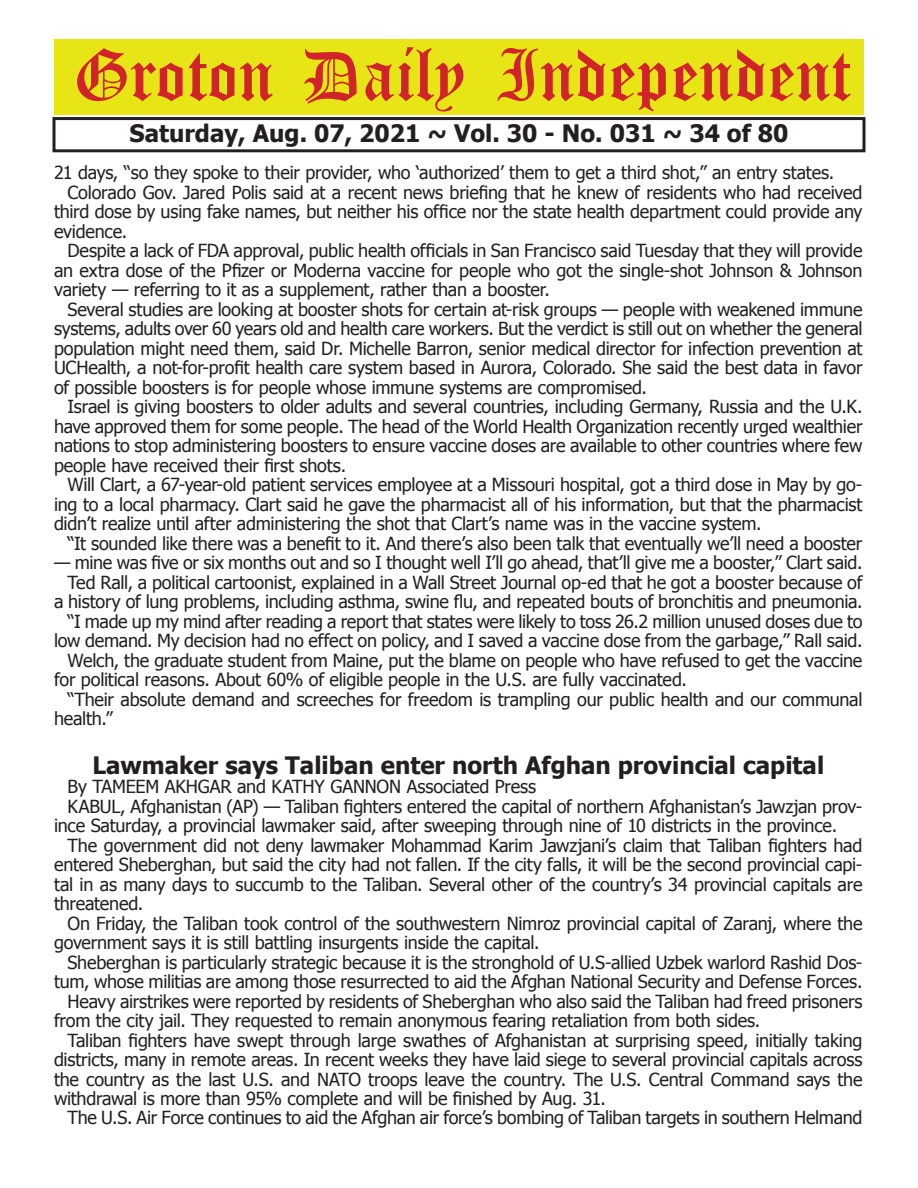
<style>
.page{position:relative;width:918px;height:1188px;background:#fff}
.page>*{position:absolute;margin:0;border:0;box-sizing:border-box;transform-origin:0 0}
.t1{font:54px "Old English Five";color:#d1232a}
.t2{font:700 24px "Tahoma";color:#231f20}
.t3{font:18px "Tahoma";letter-spacing:-.015em;color:#231f20}
</style>
<div class="page">
<div style="left:52px;top:117px;width:814px;height:35px;border:3px solid #231f20"></div>
<div style="left:54px;top:40px;width:810px;height:75px;background:#e7e515"></div>
<h1 class="t1" style="left:73px;top:50px;width:779px">Groton Daily Independent</h1>
<h2 class="t2" style="left:130px;top:116px;width:660px">Saturday, Aug. 07, 2021 ~ Vol. 30 - No. 031 ~ 34 of 80</h2>
<p class="t3" style="left:54px;top:161px;width:782px">21 days, “so they spoke to their provider, who ‘authorized’ them to get a third shot,” an entry states.</p>
<p class="t3" style="left:68px;top:180px;width:796px">Colorado Gov. Jared Polis said at a recent news briefing that he knew of residents who had received</p>
<p class="t3" style="left:54px;top:200px;width:810px">third dose by using fake names, but neither his office nor the state health department could provide any</p>
<p class="t3" style="left:54px;top:219px;width:75px">evidence.</p>
<p class="t3" style="left:68px;top:239px;width:796px">Despite a lack of FDA approval, public health officials in San Francisco said Tuesday that they will provide</p>
<p class="t3" style="left:54px;top:258px;width:810px">an extra dose of the Pfizer or Moderna vaccine for people who got the single-shot Johnson &amp; Johnson</p>
<p class="t3" style="left:54px;top:278px;width:498px">variety — referring to it as a supplement, rather than a booster.</p>
<p class="t3" style="left:68px;top:297px;width:796px">Several studies are looking at booster shots for certain at-risk groups — people with weakened immune</p>
<p class="t3" style="left:54px;top:317px;width:810px">systems, adults over 60 years old and health care workers. But the verdict is still out on whether the general</p>
<p class="t3" style="left:54px;top:336px;width:810px">population might need them, said Dr. Michelle Barron, senior medical director for infection prevention at</p>
<p class="t3" style="left:54px;top:356px;width:810px">UCHealth, a not-for-profit health care system based in Aurora, Colorado. She said the best data in favor</p>
<p class="t3" style="left:54px;top:375px;width:595px">of possible boosters is for people whose immune systems are compromised.</p>
<p class="t3" style="left:68px;top:395px;width:797px">Israel is giving boosters to older adults and several countries, including Germany, Russia and the U.K.</p>
<p class="t3" style="left:54px;top:414px;width:810px">have approved them for some people. The head of the World Health Organization recently urged wealthier</p>
<p class="t3" style="left:54px;top:434px;width:810px">nations to stop administering boosters to ensure vaccine doses are available to other countries where few</p>
<p class="t3" style="left:54px;top:453px;width:294px">people have received their first shots.</p>
<p class="t3" style="left:68px;top:473px;width:796px">Will Clart, a 67-year-old patient services employee at a Missouri hospital, got a third dose in May by go-</p>
<p class="t3" style="left:54px;top:492px;width:810px">ing to a local pharmacy. Clart said he gave the pharmacist all of his information, but that the pharmacist</p>
<p class="t3" style="left:54px;top:512px;width:709px">didn’t realize until after administering the shot that Clart’s name was in the vaccine system.</p>
<p class="t3" style="left:68px;top:531px;width:796px">“It sounded like there was a benefit to it. And there’s also been talk that eventually we’ll need a booster</p>
<p class="t3" style="left:54px;top:551px;width:810px">— mine was five or six months out and so I thought well I’ll go ahead, that’ll give me a booster,” Clart said.</p>
<p class="t3" style="left:68px;top:570px;width:796px">Ted Rall, a political cartoonist, explained in a Wall Street Journal op-ed that he got a booster because of</p>
<p class="t3" style="left:54px;top:590px;width:810px">a history of lung problems, including asthma, swine flu, and repeated bouts of bronchitis and pneumonia.</p>
<p class="t3" style="left:68px;top:609px;width:797px">“I made up my mind after reading a report that states were likely to toss 26.2 million unused doses due to</p>
<p class="t3" style="left:54px;top:629px;width:810px">low demand. My decision had no effect on policy, and I saved a vaccine dose from the garbage,” Rall said.</p>
<p class="t3" style="left:68px;top:648px;width:796px">Welch, the graduate student from Maine, put the blame on people who have refused to get the vaccine</p>
<p class="t3" style="left:54px;top:668px;width:634px">for political reasons. About 60% of eligible people in the U.S. are fully vaccinated.</p>
<p class="t3" style="left:68px;top:687px;width:796px">“Their absolute demand and screeches for freedom is trampling our public health and our communal</p>
<p class="t3" style="left:54px;top:707px;width:60px">health.”</p>
<h2 class="t2" style="left:92px;top:748px;width:733px">Lawmaker says Taliban enter north Afghan provincial capital</h2>
<p class="t3" style="left:68px;top:774px;width:470px">By TAMEEM AKHGAR and KATHY GANNON Associated Press</p>
<p class="t3" style="left:68px;top:794px;width:796px">KABUL, Afghanistan (AP) — Taliban fighters entered the capital of northern Afghanistan’s Jawzjan prov-</p>
<p class="t3" style="left:54px;top:813px;width:785px">ince Saturday, a provincial lawmaker said, after sweeping through nine of 10 districts in the province.</p>
<p class="t3" style="left:68px;top:833px;width:796px">The government did not deny lawmaker Mohammad Karim Jawzjani’s claim that Taliban fighters had</p>
<p class="t3" style="left:54px;top:852px;width:810px">entered Sheberghan, but said the city had not fallen. If the city falls, it will be the second provincial capi-</p>
<p class="t3" style="left:54px;top:872px;width:810px">tal in as many days to succumb to the Taliban. Several other of the country’s 34 provincial capitals are</p>
<p class="t3" style="left:54px;top:891px;width:91px">threatened.</p>
<p class="t3" style="left:68px;top:911px;width:796px">On Friday, the Taliban took control of the southwestern Nimroz provincial capital of Zaranj, where the</p>
<p class="t3" style="left:54px;top:930px;width:487px">government says it is still battling insurgents inside the capital.</p>
<p class="t3" style="left:68px;top:950px;width:796px">Sheberghan is particularly strategic because it is the stronghold of U.S-allied Uzbek warlord Rashid Dos-</p>
<p class="t3" style="left:54px;top:969px;width:810px">tum, whose militias are among those resurrected to aid the Afghan National Security and Defense Forces.</p>
<p class="t3" style="left:68px;top:989px;width:796px">Heavy airstrikes were reported by residents of Sheberghan who also said the Taliban had freed prisoners</p>
<p class="t3" style="left:54px;top:1008px;width:708px">from the city jail. They requested to remain anonymous fearing retaliation from both sides.</p>
<p class="t3" style="left:68px;top:1028px;width:796px">Taliban fighters have swept through large swathes of Afghanistan at surprising speed, initially taking</p>
<p class="t3" style="left:54px;top:1047px;width:810px">districts, many in remote areas. In recent weeks they have laid siege to several provincial capitals across</p>
<p class="t3" style="left:54px;top:1067px;width:810px">the country as the last U.S. and NATO troops leave the country. The U.S. Central Command says the</p>
<p class="t3" style="left:54px;top:1086px;width:554px">withdrawal is more than 95% complete and will be finished by Aug. 31.</p>
<p class="t3" style="left:68px;top:1106px;width:796px">The U.S. Air Force continues to aid the Afghan air force’s bombing of Taliban targets in southern Helmand</p>
</div>
